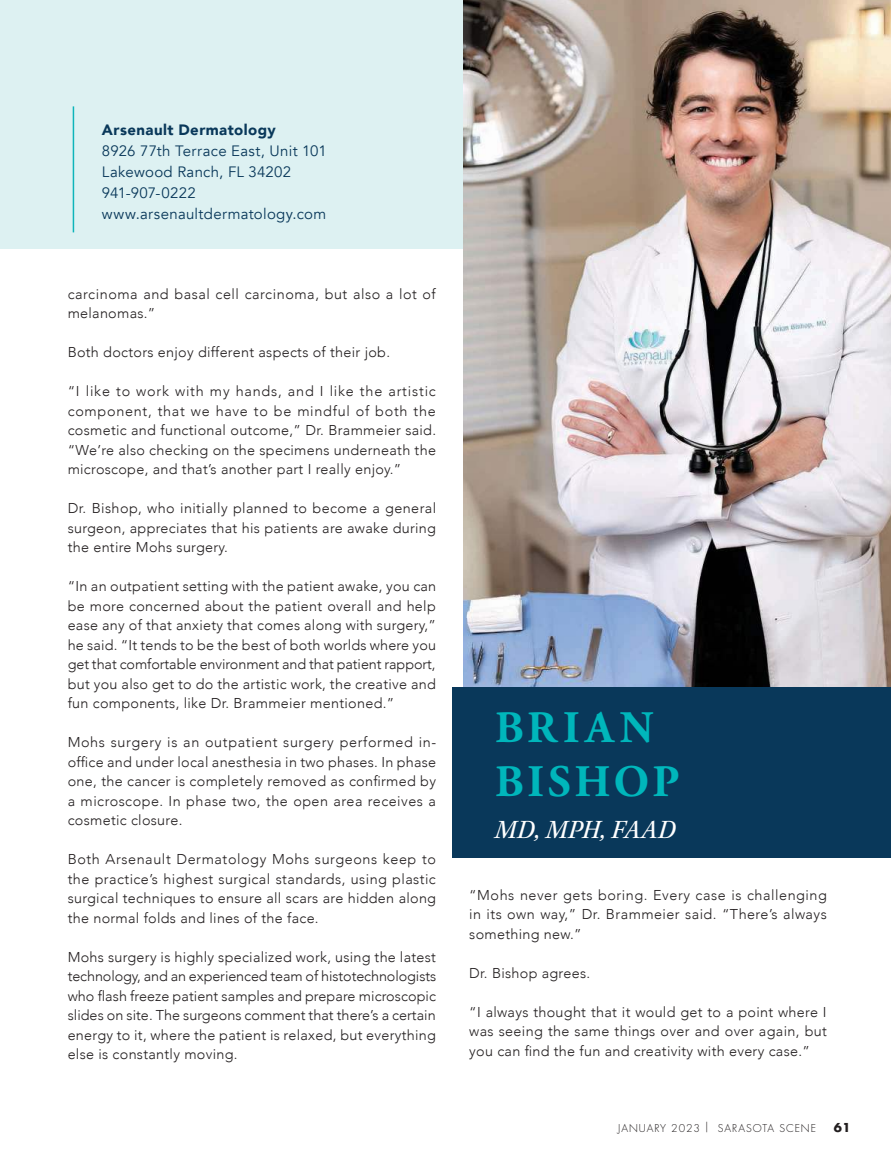
<style>
.page{position:relative;width:891px;height:1161px;background:#fff}
.page>*{position:absolute;margin:0;border:0;box-sizing:border-box;transform-origin:0 0}
.t1{font:700 45px/54px "Adobe Garamond Pro";letter-spacing:.08em;color:#00b6bb}
.t2{font:italic 27px "Kepler Std";letter-spacing:.015em;color:#fff}
.t3{font:15px/21px "Avenir";letter-spacing:.02em;color:#09385a}
.t4{font:900 15px "Avenir";letter-spacing:.03em;color:#09385a}
.t5{font:300 14.25px/19.5px "Avenir";letter-spacing:.02em;color:#221e1f;text-align:justify}
.t6{font:300 14.25px/19.5px "Avenir";letter-spacing:.04em;color:#221e1f}
.t7{font:700 12px "Futura";color:#221e1f}
.t8{font:300 10.5px "Futura Std";letter-spacing:.09em;color:#221e1f}
</style>
<div class="page">
<div style="left:0;top:0;width:473px;height:248px;background:#ddf1f2"></div>
<img style="left:463px;top:0;width:428px;height:687px">
<div style="left:452px;top:687px;width:439px;height:171px;background:#09385a"></div>
<hr style="left:73px;top:106px;width:1px;height:126px;background:#0eb4ba">
<p class="t4" style="left:102px;top:124px;width:175px">Arsenault Dermatology</p>
<p class="t3" style="left:102px;top:142px;width:226px">8926 77th Terrace East, Unit 101<br>Lakewood Ranch, FL 34202<br>941-907-0222 www.arsenaultdermatology.com</p>
<p class="t6" style="left:68px;top:285px;width:370px">carcinoma and basal cell carcinoma, but also a lot of melanomas.”</p>
<p class="t5" style="left:68px;top:344px;width:324px">Both doctors enjoy different aspects of their job.</p>
<p class="t5" style="left:68px;top:383px;width:370px">“I like to work with my hands, and I like the artistic component, that we have to be mindful of both the cosmetic and functional outcome,” Dr. Brammeier said. “We’re also checking on the specimens underneath the microscope, and that’s another part I really enjoy.”</p>
<p class="t5" style="left:68px;top:500px;width:370px">Dr. Bishop, who initially planned to become a general surgeon, appreciates that his patients are awake during the entire Mohs surgery.</p>
<p class="t5" style="left:68px;top:578px;width:370px">“In an outpatient setting with the patient awake, you can be more concerned about the patient overall and help ease any of that anxiety that comes along with surgery,” he said. “It tends to be the best of both worlds where you get that comfortable environment and that patient rapport, but you also get to do the artistic work, the creative and fun components, like Dr. Brammeier mentioned.”</p>
<p class="t5" style="left:68px;top:734px;width:370px">Mohs surgery is an outpatient surgery performed in&shy;of昀椀ce and under local anesthesia in two phases. In phase one, the cancer is completely removed as con昀椀rmed by a microscope. In phase two, the open area receives a cosmetic closure.</p>
<p class="t5" style="left:68px;top:851px;width:370px">Both Arsenault Dermatology Mohs surgeons keep to the practice’s highest surgical standards, using plastic surgical techniques to ensure all scars are hidden along the normal folds and lines of the face.</p>
<p class="t5" style="left:68px;top:948px;width:370px">Mohs surgery is highly specialized work, using the latest technology, and an experienced team of histotechnologists who 昀氀ash freeze patient samples and prepare microscopic slides on site. The surgeons comment that there’s a certain energy to it, where the patient is relaxed, but everything else is constantly moving.</p>
<h1 class="t1" style="left:495px;top:704px;width:186px">BRIAN<br>BISHOP</h1>
<h2 class="t2" style="left:495px;top:819px;width:182px">MD, MPH, FAAD</h2>
<p class="t5" style="left:469px;top:886px;width:359px">“Mohs never gets boring. Every case is challenging in its own way,” Dr. Brammeier said. “There’s always something new.”</p>
<p class="t5" style="left:469px;top:964px;width:122px">Dr. Bishop agrees.</p>
<p class="t5" style="left:469px;top:1003px;width:359px">“I always thought that it would get to a point where I was seeing the same things over and over again, but you can 昀椀nd the fun and creativity with every case.”</p>
<p class="t8" style="left:618px;top:1124px;width:199px">JANUARY 2023 | SARASOTA SCENE</p>
<p class="t7" style="left:834px;top:1121px;width:18px">61</p>
</div>
